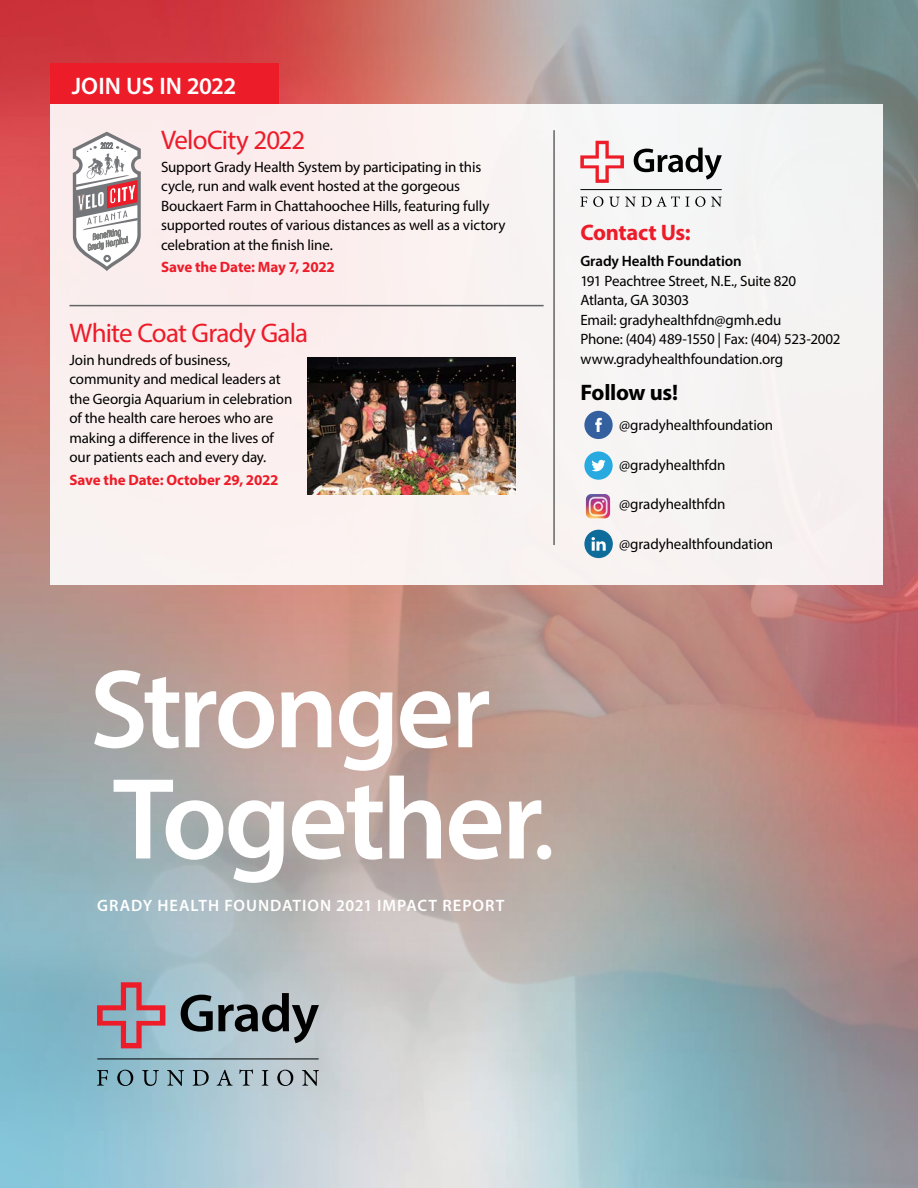
<style>
.page{position:relative;width:918px;height:1188px;background:#fff}
.page>*{position:absolute;margin:0;border:0;box-sizing:border-box;transform-origin:0 0}
.t1{font:600 116.85px "Myriad Pro";letter-spacing:-.03em;color:#fff}
.t2{font:600 112.5px "Myriad Pro";letter-spacing:-.03em;color:#fff}
.t3{font:27px "Myriad Pro";letter-spacing:-.03em;color:#ed1c29}
.t4{font:600 24px "Myriad Pro";color:#fff}
.t5{font:700 22.5px "Myriad Pro";letter-spacing:-.015em;color:#ed1c29}
.t6{font:700 22.5px "Myriad Pro";letter-spacing:-.015em;color:#000}
.t7{font:600 16.5px "Myriad Pro";letter-spacing:.06em;color:#fff}
.t8{font:15px/19.5px "Myriad Pro";letter-spacing:-.01em;color:#000}
.t9{font:700 15px "Myriad Pro";letter-spacing:-.005em;color:#ed1c29}
.t10{font:600 15px "Myriad Pro";letter-spacing:-.01em;color:#000}
.s1{font-size:93px}
</style>
<div class="page">
<img style="left:0;top:0;width:918px;height:1188px">
<div style="left:50px;top:104px;width:833px;height:481px;background:#f8f2f1"></div>
<svg style="left:580px;top:141px;width:44px;height:42px"></svg>
<svg style="left:634px;top:148px;width:88px;height:32px"></svg>
<svg style="left:580px;top:197px;width:7px;height:10px"></svg>
<svg style="left:593px;top:196px;width:10px;height:11px"></svg>
<svg style="left:609px;top:196px;width:96px;height:11px"></svg>
<svg style="left:711px;top:197px;width:11px;height:10px"></svg>
<hr style="left:581px;top:189px;width:140px;height:1px;background:#000101">
<div style="left:50px;top:63px;width:229px;height:41px;background:#ed1c29"></div>
<hr style="left:553px;top:130px;width:2px;height:415px;background:#636466">
<img style="left:586px;top:494px;width:24px;height:24px">
<svg style="left:584px;top:411px;width:29px;height:28px"></svg>
<svg style="left:584px;top:451px;width:29px;height:29px"></svg>
<svg style="left:584px;top:530px;width:29px;height:28px"></svg>
<svg style="left:73px;top:132px;width:68px;height:139px"></svg>
<img style="left:308px;top:357px;width:208px;height:138px">
<hr style="left:70px;top:305px;width:474px;height:1px;background:#636466">
<svg style="left:97px;top:982px;width:68px;height:66px;background:#a98d9c"></svg>
<svg style="left:181px;top:993px;width:138px;height:50px;background:#7d8a8f"></svg>
<svg style="left:97px;top:1070px;width:11px;height:16px"></svg>
<svg style="left:117px;top:1070px;width:16px;height:16px"></svg>
<svg style="left:142px;top:1070px;width:17px;height:16px"></svg>
<svg style="left:167px;top:1070px;width:17px;height:16px"></svg>
<svg style="left:193px;top:1070px;width:16px;height:16px"></svg>
<svg style="left:217px;top:1070px;width:16px;height:16px"></svg>
<svg style="left:239px;top:1069px;width:14px;height:17px"></svg>
<svg style="left:262px;top:1070px;width:6px;height:16px"></svg>
<svg style="left:277px;top:1070px;width:16px;height:16px"></svg>
<svg style="left:302px;top:1070px;width:17px;height:16px"></svg>
<hr style="left:98px;top:1059px;width:220px;height:1px;background:#000101">
<p class="t4" style="left:72px;top:71px;width:166px">JOIN US IN 2022</p>
<p class="t3" style="left:161px;top:123px;width:146px">VeloCity 2022</p>
<p class="t8" style="left:161px;top:157px;width:346px">Support Grady Health System by participating in this cycle, run and walk event hosted at the gorgeous Bouckaert Farm in Chattahoochee Hills, featuring fully supported routes of various distances as well as a victory celebration at the finish line.</p>
<p class="t9" style="left:161px;top:258px;width:175px">Save the Date: May 7, 2022</p>
<p class="t3" style="left:70px;top:316px;width:240px">White Coat Grady Gala</p>
<p class="t8" style="left:70px;top:350px;width:224px">Join hundreds of business, community and medical leaders at the Georgia Aquarium in celebration of the health care heroes who are making a difference in the lives of our patients each and every day.</p>
<p class="t9" style="left:70px;top:470px;width:211px">Save the Date: October 29, 2022</p>
<p class="t5" style="left:580px;top:218px;width:112px">Contact Us:</p>
<p class="t10" style="left:580px;top:252px;width:163px">Grady Health Foundation</p>
<p class="t8" style="left:580px;top:271px;width:217px">191 Peachtree Street, N.E., Suite 820</p>
<p class="t8" style="left:580px;top:290px;width:110px">Atlanta, GA 30303</p>
<p class="t8" style="left:580px;top:310px;width:202px">Email: gradyhealthfdn@gmh.edu</p>
<p class="t8" style="left:580px;top:329px;width:262px">Phone: (404) 489-1550 | Fax: (404) 523-2002</p>
<p class="t8" style="left:580px;top:349px;width:204px">www.gradyhealthfoundation.org</p>
<p class="t6" style="left:580px;top:377px;width:99px">Follow us!</p>
<p class="t8" style="left:619px;top:415px;width:155px">@gradyhealthfoundation</p>
<p class="t8" style="left:619px;top:455px;width:108px">@gradyhealthfdn</p>
<p class="t8" style="left:619px;top:494px;width:108px">@gradyhealthfdn</p>
<p class="t8" style="left:619px;top:534px;width:155px">@gradyhealthfoundation</p>
<p class="t2" style="left:90px;top:638px;width:403px">Stronger</p>
<p class="t1" style="left:113px;top:745px;width:443px">Together<span class="s1">.</span></p>
<p class="t7" style="left:97px;top:895px;width:409px">GRADY HEALTH FOUNDATION 2021 IMPACT REPORT</p>
</div>
